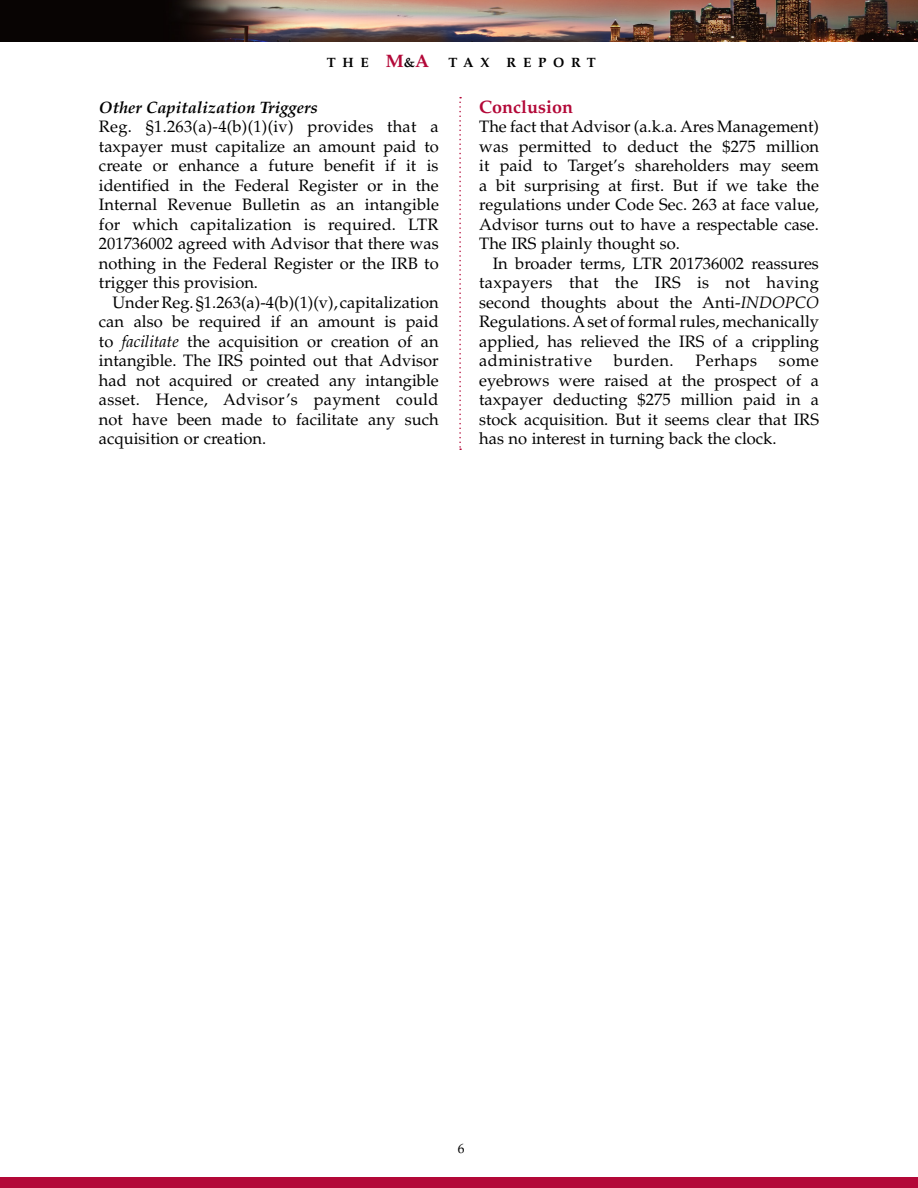
<style>
.page{position:relative;width:918px;height:1188px;background:#fff}
.page>*{position:absolute;margin:0;border:0;box-sizing:border-box;transform-origin:0 0}
.H2_A{font:700 18px "Palatino";color:#b30838}
.Body_A{font:16.5px/19.5px "Palatino";color:#000;text-align:justify}
.Body_A_f{font:16.5px/19.5px "Palatino";color:#000;text-align:justify}
.H4_A{font:italic 700 16.5px "Palatino";color:#000}
.Body_A-2{font:16.5px "Palatino";letter-spacing:.03em;color:#000}
.t1{font:700 13.5px "Palatino";letter-spacing:.5em;color:#000}
.t2{font:13.5px "Palatino";color:#000}
.s1{font-size:18px;color:#b30838}
.s2{font-style:italic}
</style>
<div class="page">
<div style="left:0;top:1177px;width:918px;height:11px;background:#b30838"></div>
<img style="left:0;top:0;width:918px;height:42px">
<svg style="left:459px;top:97px;width:2px;height:353px"></svg>
<p class="t1" style="left:327px;top:55px;width:164px">THE <span class="s1">M</span>&amp;<span class="s1">A</span> TAX</p>
<p class="t1" style="left:507px;top:55px;width:91px">REPORT</p>
<p class="H4_A" style="left:99px;top:97px;width:220px">Other Capitalization Triggers</p>
<p class="Body_A_f" style="left:99px;top:117px;width:342px">Reg. §1.263(a)-4(b)(1)(iv) provides that a taxpayer must capitalize an amount paid to create or enhance a future benefit if it is identified in the Federal Register or in the Internal Revenue Bulletin as an intangible for which capitalization is required. LTR 201736002 agreed with Advisor that there was nothing in the Federal Register or the IRB to trigger this provision.</p>
<p class="Body_A" style="left:99px;top:292px;width:341px;text-indent:13px">Under Reg. §1.263(a)-4(b)(1)(v), capitalization can also be required if an amount is paid to <span class="s2">facilitate</span> the acquisition or creation of an intangible. The IRS pointed out that Advisor had not acquired or created any intangible asset. Hence, Advisor’s payment could not have been made to facilitate any such acquisition or creation.</p>
<p class="H2_A" style="left:479px;top:96px;width:95px">Conclusion</p>
<p class="Body_A_f" style="left:479px;top:117px;width:341px">The fact that Advisor (a.k.a. Ares Management) was permitted to deduct the $275 million it paid to Target’s shareholders may seem a bit surprising at first. But if we take the regulations under Code Sec. 263 at face value, Advisor turns out to have a respectable case.<br>The IRS plainly thought so.</p>
<p class="Body_A" style="left:479px;top:253px;width:341px;text-indent:13px">In broader terms, LTR 201736002 reassures taxpayers that the IRS is not having second thoughts about the Anti-<span class="s2">INDOPCO </span>Regulations. A set of formal rules, mechanically applied, has relieved the IRS of a crippling administrative</p>
<p class="Body_A" style="left:614px;top:351px;width:61px">burden.</p>
<p class="Body_A-2" style="left:695px;top:351px;width:63px">Perhaps</p>
<p class="Body_A" style="left:479px;top:351px;width:341px;text-indent:300px">some eyebrows were raised at the prospect of a taxpayer deducting $275 million paid in a stock acquisition. But it seems clear that IRS has no interest in turning back the clock.</p>
<p class="t2" style="left:458px;top:1140px;width:8px">6</p>
</div>
